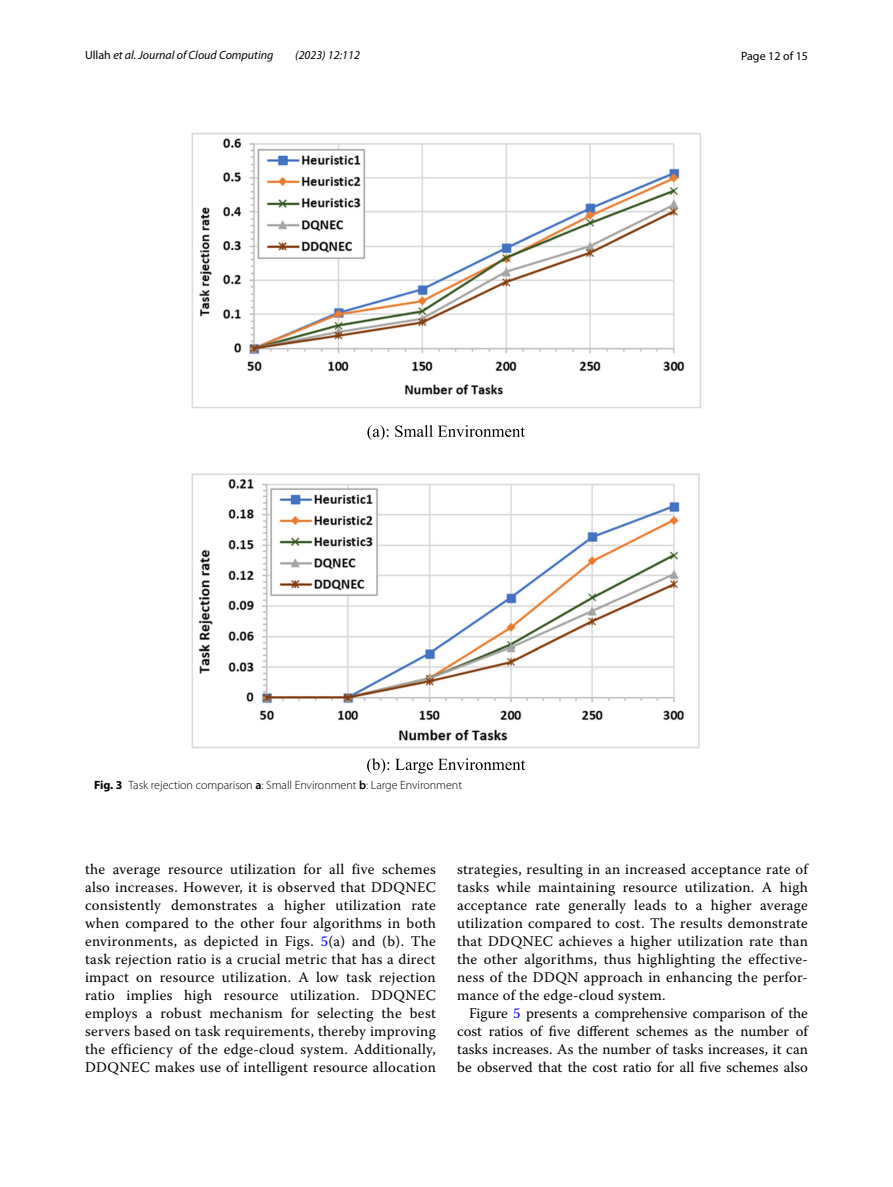
<style>
.page{position:relative;width:893px;height:1187px;background:#fff}
.page>*{position:absolute;margin:0;border:0;box-sizing:border-box;transform-origin:0 0}
.t1{font:14.7px/18px "Warnock Pro";letter-spacing:.02em;color:#000;text-align:justify}
.t2{font:300 12px "Myriad Pro";color:#000}
.t3{font:italic 12px "Myriad Pro";color:#000}
.t4{font:12px "Myriad Pro";color:#000}
.s1{font-style:normal}
.s2{font-weight:700}
.s3{font-weight:600}
.s4{color:#00f}
</style>
<div class="page">
<img style="left:191px;top:133px;width:510px;height:615px">
<svg style="left:367px;top:425px;width:158px;height:15px"></svg>
<svg style="left:367px;top:758px;width:158px;height:15px"></svg>
<p class="t3" style="left:85px;top:48px;width:190px"><span class="s1">Ullah</span> et al. Journal of Cloud Computing</p>
<p class="t3" style="left:295px;top:48px;width:66px">(2023) 12:112</p>
<p class="t4" style="left:741px;top:48px;width:68px">Page 12 of 15</p>
<p class="t2" style="left:94px;top:778px;width:369px"><span class="s2">Fig. 3</span> Task rejection comparison <span class="s3">a</span>: Small Environment <span class="s3">b</span>: Large Environment</p>
<p class="t1" style="left:85px;top:859px;width:352px">the average resource utilization for all five schemes also increases. However, it is observed that DDQNEC consistently demonstrates a higher utilization rate when compared to the other four algorithms in both environments, as depicted in Figs. <span class="s4">5</span>(a) and (b). The task rejection ratio is a crucial metric that has a direct impact on resource utilization. A low task rejection ratio implies high resource utilization. DDQNEC employs a robust mechanism for selecting the best servers based on task requirements, thereby improving the efficiency of the edge-cloud system. Additionally, DDQNEC makes use of intelligent resource allocation</p>
<p class="t1" style="left:457px;top:859px;width:352px">strategies, resulting in an increased acceptance rate of tasks while maintaining resource utilization. A high acceptance rate generally leads to a higher average utilization compared to cost. The results demonstrate that DDQNEC achieves a higher utilization rate than the other algorithms, thus highlighting the effective&shy;ness of the DDQN approach in enhancing the perfor&shy;mance of the edge-cloud system.</p>
<p class="t1" style="left:457px;top:1003px;width:352px;text-indent:12px">Figure <span class="s4">5</span> presents a comprehensive comparison of the cost ratios of five different schemes as the number of tasks increases. As the number of tasks increases, it can be observed that the cost ratio for all five schemes also</p>
</div>
